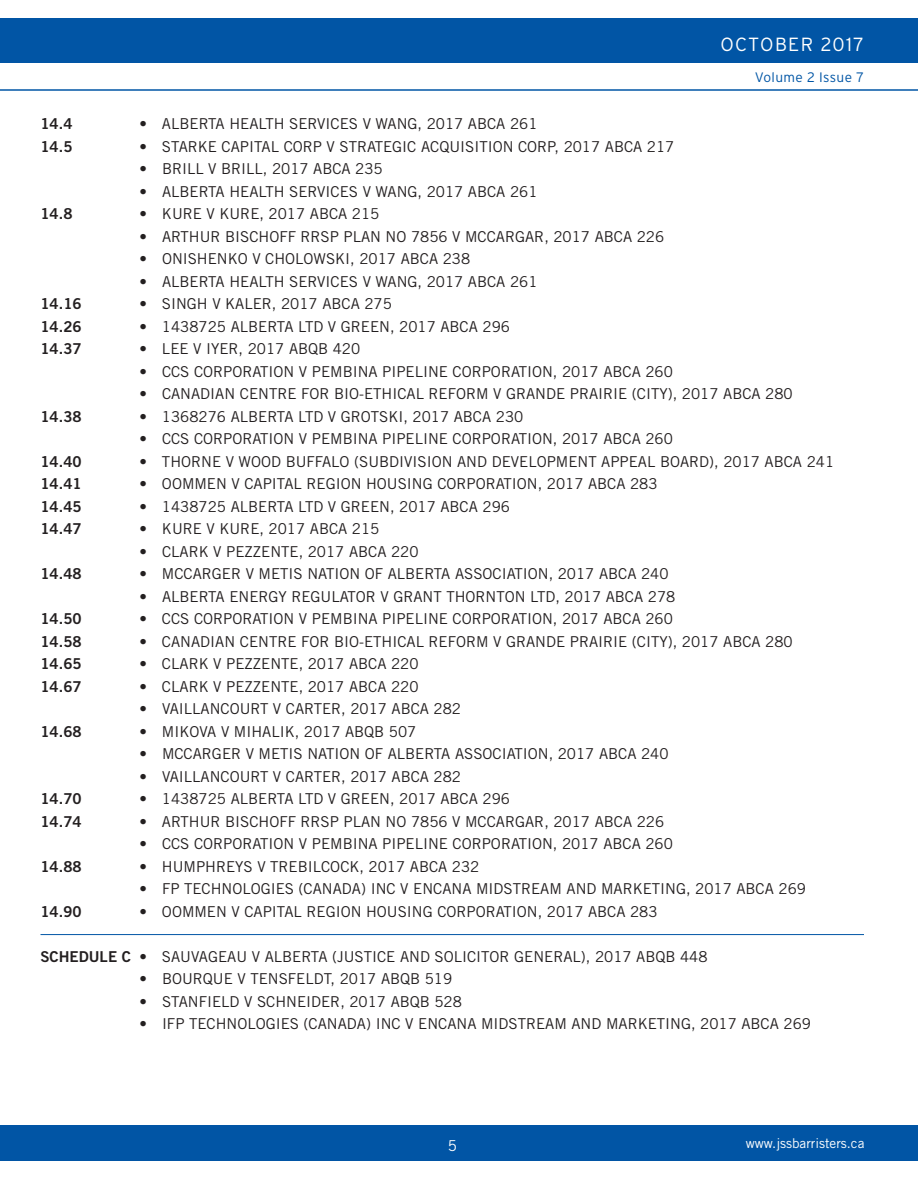
<style>
.page{position:relative;width:918px;height:1188px;background:#fff}
.page>*{position:absolute;margin:0;border:0;box-sizing:border-box;transform-origin:0 0}
.t1{font:300 19.05px "Interstate";letter-spacing:.07em;color:#fff}
.t2{font:15px "Trade Gothic";color:#231f20}
.t3{font:15px "Trade Gothic Bold Two";color:#231f20}
.t4{font:15px "Trade Gothic";color:#fff}
.t5{font:300 13.65px "Interstate";letter-spacing:.025em;color:#0155a5}
.t6{font:13.5px "Trade Gothic";color:#fff}
.s1{font-family:"Trade Gothic Bold Two"}
</style>
<div class="page">
<div style="left:0;top:18px;width:918px;height:44px;background:#0155a5"></div>
<div style="left:0;top:1125px;width:918px;height:36px;background:#0155a5"></div>
<hr style="left:0;top:89px;width:918px;height:2px;background:#0155a5">
<hr style="left:40px;top:934px;width:824px;height:1px;background:#0155a5">
<p class="t1" style="left:720px;top:33px;width:145px">OCTOBER 2017</p>
<p class="t5" style="left:755px;top:69px;width:111px">Volume 2 Issue 7</p>
<p class="t3" style="left:40px;top:114px;width:34px">14.4</p>
<p class="t2" style="left:139px;top:115px;width:400px">• ALBERTA HEALTH SERVICES V WANG, 2017 ABCA 261</p>
<p class="t3" style="left:40px;top:137px;width:34px">14.5</p>
<p class="t2" style="left:139px;top:137px;width:536px">• STARKE CAPITAL CORP V STRATEGIC ACQUISITION CORP, 2017 ABCA 217</p>
<p class="t2" style="left:140px;top:160px;width:245px">• BRILL V BRILL, 2017 ABCA 235</p>
<p class="t2" style="left:140px;top:182px;width:400px">• ALBERTA HEALTH SERVICES V WANG, 2017 ABCA 261</p>
<p class="t3" style="left:40px;top:204px;width:34px">14.8</p>
<p class="t2" style="left:139px;top:205px;width:241px">• KURE V KURE, 2017 ABCA 215</p>
<p class="t2" style="left:140px;top:227px;width:526px">• ARTHUR BISCHOFF RRSP PLAN NO 7856 V MCCARGAR, 2017 ABCA 226</p>
<p class="t2" style="left:140px;top:250px;width:332px">• ONISHENKO V CHOLOWSKI, 2017 ABCA 238</p>
<p class="t2" style="left:140px;top:272px;width:400px">• ALBERTA HEALTH SERVICES V WANG, 2017 ABCA 261</p>
<p class="t3" style="left:40px;top:294px;width:43px">14.16</p>
<p class="t2" style="left:139px;top:295px;width:254px">• SINGH V KALER, 2017 ABCA 275</p>
<p class="t3" style="left:40px;top:317px;width:43px">14.26</p>
<p class="t2" style="left:139px;top:317px;width:372px">• 1438725 ALBERTA LTD V GREEN, 2017 ABCA 296</p>
<p class="t3" style="left:40px;top:339px;width:43px">14.37</p>
<p class="t2" style="left:139px;top:340px;width:222px">• LEE V IYER, 2017 ABQB 420</p>
<p class="t2" style="left:140px;top:362px;width:535px">• CCS CORPORATION V PEMBINA PIPELINE CORPORATION, 2017 ABCA 260</p>
<p class="t2" style="left:140px;top:385px;width:655px">• CANADIAN CENTRE FOR BIO-ETHICAL REFORM V GRANDE PRAIRIE (CITY), 2017 ABCA 280</p>
<p class="t3" style="left:40px;top:407px;width:43px">14.38</p>
<p class="t2" style="left:139px;top:407px;width:385px">• 1368276 ALBERTA LTD V GROTSKI, 2017 ABCA 230</p>
<p class="t2" style="left:140px;top:430px;width:535px">• CCS CORPORATION V PEMBINA PIPELINE CORPORATION, 2017 ABCA 260</p>
<p class="t3" style="left:40px;top:452px;width:43px">14.40</p>
<p class="t2" style="left:139px;top:452px;width:696px">• THORNE V WOOD BUFFALO (SUBDIVISION AND DEVELOPMENT APPEAL BOARD), 2017 ABCA 241</p>
<p class="t3" style="left:40px;top:474px;width:43px">14.41</p>
<p class="t2" style="left:139px;top:475px;width:520px">• OOMMEN V CAPITAL REGION HOUSING CORPORATION, 2017 ABCA 283</p>
<p class="t3" style="left:40px;top:497px;width:43px">14.45</p>
<p class="t2" style="left:139px;top:497px;width:372px">• 1438725 ALBERTA LTD V GREEN, 2017 ABCA 296</p>
<p class="t3" style="left:40px;top:519px;width:43px">14.47</p>
<p class="t2" style="left:139px;top:520px;width:241px">• KURE V KURE, 2017 ABCA 215</p>
<p class="t2" style="left:140px;top:542px;width:281px">• CLARK V PEZZENTE, 2017 ABCA 220</p>
<p class="t3" style="left:40px;top:564px;width:43px">14.48</p>
<p class="t2" style="left:139px;top:565px;width:531px">• MCCARGER V METIS NATION OF ALBERTA ASSOCIATION, 2017 ABCA 240</p>
<p class="t2" style="left:140px;top:587px;width:537px">• ALBERTA ENERGY REGULATOR V GRANT THORNTON LTD, 2017 ABCA 278</p>
<p class="t3" style="left:40px;top:609px;width:43px">14.50</p>
<p class="t2" style="left:139px;top:610px;width:535px">• CCS CORPORATION V PEMBINA PIPELINE CORPORATION, 2017 ABCA 260</p>
<p class="t3" style="left:40px;top:632px;width:43px">14.58</p>
<p class="t2" style="left:139px;top:632px;width:655px">• CANADIAN CENTRE FOR BIO-ETHICAL REFORM V GRANDE PRAIRIE (CITY), 2017 ABCA 280</p>
<p class="t3" style="left:40px;top:654px;width:43px">14.65</p>
<p class="t2" style="left:139px;top:655px;width:281px">• CLARK V PEZZENTE, 2017 ABCA 220</p>
<p class="t3" style="left:40px;top:677px;width:43px">14.67</p>
<p class="t2" style="left:139px;top:677px;width:281px">• CLARK V PEZZENTE, 2017 ABCA 220</p>
<p class="t2" style="left:140px;top:700px;width:323px">• VAILLANCOURT V CARTER, 2017 ABCA 282</p>
<p class="t3" style="left:40px;top:722px;width:43px">14.68</p>
<p class="t2" style="left:139px;top:722px;width:278px">• MIKOVA V MIHALIK, 2017 ABQB 507</p>
<p class="t2" style="left:140px;top:745px;width:531px">• MCCARGER V METIS NATION OF ALBERTA ASSOCIATION, 2017 ABCA 240</p>
<p class="t2" style="left:140px;top:767px;width:323px">• VAILLANCOURT V CARTER, 2017 ABCA 282</p>
<p class="t3" style="left:40px;top:789px;width:43px">14.70</p>
<p class="t2" style="left:139px;top:790px;width:372px">• 1438725 ALBERTA LTD V GREEN, 2017 ABCA 296</p>
<p class="t3" style="left:40px;top:812px;width:43px">14.74</p>
<p class="t2" style="left:139px;top:812px;width:526px">• ARTHUR BISCHOFF RRSP PLAN NO 7856 V MCCARGAR, 2017 ABCA 226</p>
<p class="t2" style="left:140px;top:835px;width:535px">• CCS CORPORATION V PEMBINA PIPELINE CORPORATION, 2017 ABCA 260</p>
<p class="t3" style="left:40px;top:857px;width:43px">14.88</p>
<p class="t2" style="left:139px;top:857px;width:341px">• HUMPHREYS V TREBILCOCK, 2017 ABCA 232</p>
<p class="t2" style="left:140px;top:880px;width:668px">• FP TECHNOLOGIES (CANADA) INC V ENCANA MIDSTREAM AND MARKETING, 2017 ABCA 269</p>
<p class="t3" style="left:40px;top:902px;width:43px">14.90</p>
<p class="t2" style="left:139px;top:902px;width:520px">• OOMMEN V CAPITAL REGION HOUSING CORPORATION, 2017 ABCA 283</p>
<p class="t2" style="left:40px;top:947px;width:669px"><span class="s1">SCHEDULE C</span> • SAUVAGEAU V ALBERTA (JUSTICE AND SOLICITOR GENERAL), 2017 ABQB 448</p>
<p class="t2" style="left:140px;top:970px;width:314px">• BOURQUE V TENSFELDT, 2017 ABQB 519</p>
<p class="t2" style="left:140px;top:992px;width:324px">• STANFIELD V SCHNEIDER, 2017 ABQB 528</p>
<p class="t2" style="left:140px;top:1015px;width:673px">• IFP TECHNOLOGIES (CANADA) INC V ENCANA MIDSTREAM AND MARKETING, 2017 ABCA 269</p>
<p class="t4" style="left:448px;top:1137px;width:11px">5</p>
<p class="t6" style="left:746px;top:1135px;width:120px">www.jssbarristers.ca</p>
</div>
